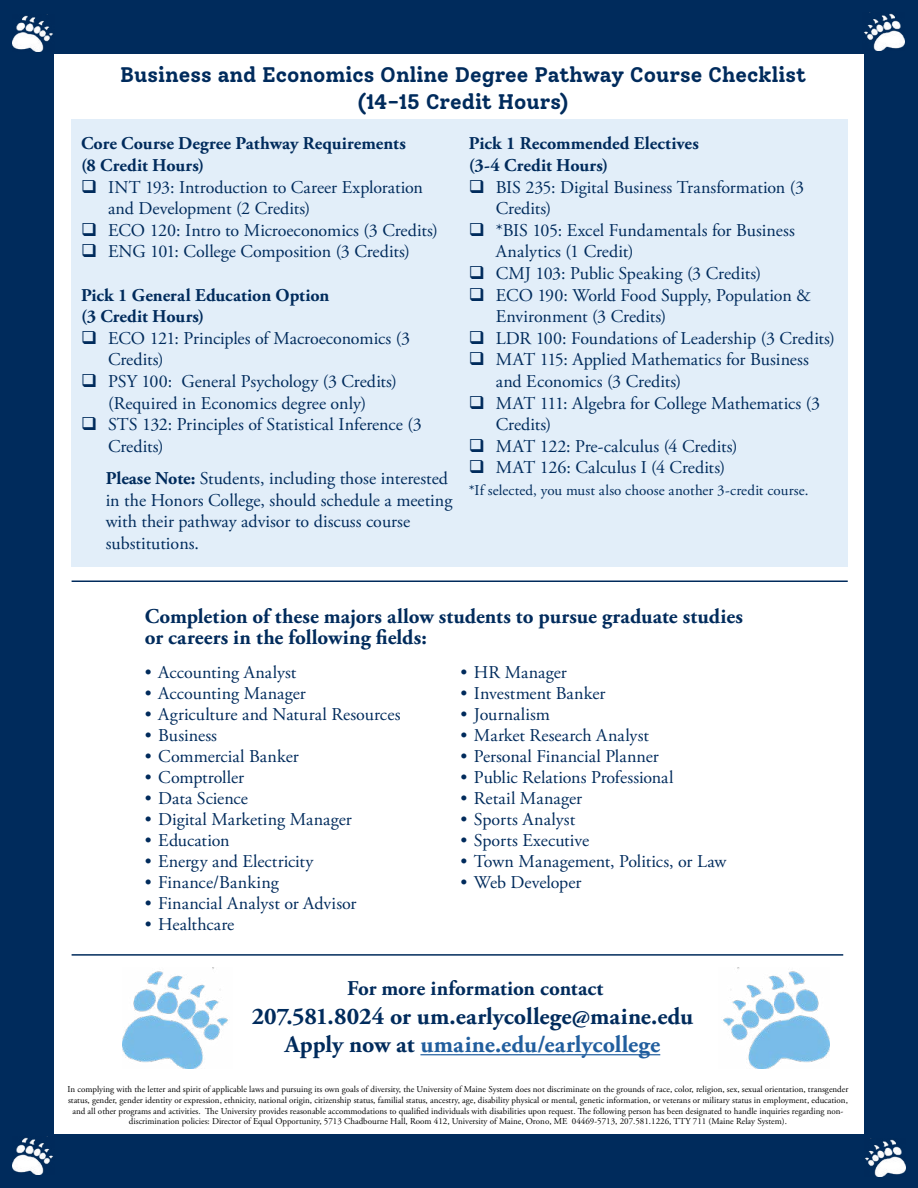
<style>
.page{position:relative;width:918px;height:1188px;background:#fff}
.page>*{position:absolute;margin:0;border:0;box-sizing:border-box;transform-origin:0 0}
.t1{font:700 24px/28.8px "Adobe Garamond Pro";color:#002b5c;text-align:center}
.t2{font:700 21px/21px "Adobe Garamond Pro";color:#002b5c}
.t3{font:700 21px/27px "Solway";color:#002b5c;text-align:center}
.t4{font:18px/21.6px "Adobe Garamond Pro";color:#002b5c}
.t5{font:700 18px/21.6px "Adobe Garamond Pro";letter-spacing:.005em;color:#002b5c}
.t6{font:15px "Adobe Garamond Pro";letter-spacing:.005em;color:#002b5c}
.t7{font:9px/10.8px "Adobe Garamond Pro";color:#000;text-align:center}
.s1{font-weight:700}
.s2{color:#215e9e}
</style>
<div class="page">
<div style="left:72px;top:120px;width:776px;height:447px;background:#e2eef9"></div>
<div style="left:27px;top:0;width:891px;height:54px;background:#002b5c"></div>
<div style="left:0;top:0;width:54px;height:1188px;background:#002b5c"></div>
<div style="left:864px;top:0;width:54px;height:1188px;background:#002b5c"></div>
<div style="left:0;top:1134px;width:891px;height:54px;background:#002b5c"></div>
<img style="left:864px;top:13px;width:40px;height:38px">
<img style="left:12px;top:14px;width:41px;height:38px">
<img style="left:12px;top:1137px;width:41px;height:38px">
<img style="left:865px;top:1138px;width:41px;height:38px">
<hr style="left:72px;top:580px;width:776px;height:2px;background:#002b5c">
<hr style="left:72px;top:954px;width:771px;height:2px;background:#002b5c">
<img style="left:122px;top:967px;width:106px;height:101px">
<img style="left:723px;top:967px;width:106px;height:101px">
<hr style="left:420px;top:1054px;width:240px;height:1px;background:#215e9e">
<p class="t3" style="left:120px;top:62px;width:688px">Business and Economics Online Degree Pathway Course Checklist (14-15 Credit Hours)</p>
<p class="t5" style="left:81px;top:133px;width:326px">Core Course Degree Pathway Requirements (8 Credit Hours)</p>
<p class="t4" style="left:108px;top:177px;width:331px">INT 193: Introduction to Career Exploration and Development (2 Credits)<br>ECO 120: Intro to Microeconomics (3 Credits)<br>ENG 101: College Composition (3 Credits)</p>
<p class="t5" style="left:81px;top:284px;width:250px">Pick 1 General Education Option (3 Credit Hours)</p>
<p class="t4" style="left:108px;top:328px;width:315px">ECO 121: Principles of Macroeconomics (3<br>Credits)<br>PSY 100: General Psychology (3 Credits) (Required in Economics degree only)<br>STS 132: Principles of Statistical Inference (3<br>Credits)</p>
<p class="t4" style="left:106px;top:468px;width:348px"><span class="s1">Please Note:</span> Students, including those interested in the Honors College, should schedule a meeting with their pathway advisor to discuss course substitutions.</p>
<p class="t5" style="left:469px;top:133px;width:232px">Pick 1 Recommended Electives (3-4 Credit Hours)</p>
<p class="t4" style="left:496px;top:177px;width:341px">BIS 235: Digital Business Transformation (3<br>Credits)<br>*BIS 105: Excel Fundamentals for Business<br>Analytics (1 Credit)<br>CMJ 103: Public Speaking (3 Credits)<br>ECO 190: World Food Supply, Population &amp;<br>Environment (3 Credits)<br>LDR 100: Foundations of Leadership (3 Credits)<br>MAT 115: Applied Mathematics for Business and Economics (3 Credits)<br>MAT 111: Algebra for College Mathematics (3<br>Credits)<br>MAT 122: Pre-calculus (4 Credits)<br>MAT 126: Calculus I (4 Credits)</p>
<p class="t6" style="left:469px;top:481px;width:341px">*If selected, you must also choose another 3-credit course.</p>
<p class="t2" style="left:145px;top:606px;width:600px">Completion of these majors allow students to pursue graduate studies or careers in the following fields:</p>
<p class="t4" style="left:145px;top:662px;width:153px">• Accounting Analyst</p>
<p class="t4" style="left:145px;top:683px;width:163px">• Accounting Manager</p>
<p class="t4" style="left:145px;top:704px;width:257px">• Agriculture and Natural Resources</p>
<p class="t4" style="left:145px;top:725px;width:74px">• Business</p>
<p class="t4" style="left:145px;top:746px;width:156px">• Commercial Banker</p>
<p class="t4" style="left:145px;top:767px;width:101px">• Comptroller</p>
<p class="t4" style="left:145px;top:788px;width:105px">• Data Science</p>
<p class="t4" style="left:145px;top:809px;width:209px">• Digital Marketing Manager</p>
<p class="t4" style="left:145px;top:830px;width:86px">• Education</p>
<p class="t4" style="left:145px;top:851px;width:170px">• Energy and Electricity</p>
<p class="t4" style="left:145px;top:872px;width:136px">• Finance/Banking</p>
<p class="t4" style="left:145px;top:893px;width:213px">• Financial Analyst or Advisor</p>
<p class="t4" style="left:145px;top:914px;width:91px">• Healthcare</p>
<p class="t4" style="left:460px;top:662px;width:108px">• HR Manager</p>
<p class="t4" style="left:460px;top:683px;width:147px">• Investment Banker</p>
<p class="t4" style="left:460px;top:704px;width:91px">• Journalism</p>
<p class="t4" style="left:460px;top:725px;width:190px">• Market Research Analyst</p>
<p class="t4" style="left:460px;top:746px;width:200px">• Personal Financial Planner</p>
<p class="t4" style="left:460px;top:767px;width:215px">• Public Relations Professional</p>
<p class="t4" style="left:460px;top:788px;width:123px">• Retail Manager</p>
<p class="t4" style="left:460px;top:809px;width:116px">• Sports Analyst</p>
<p class="t4" style="left:460px;top:830px;width:130px">• Sports Executive</p>
<p class="t4" style="left:460px;top:851px;width:267px">• Town Management, Politics, or Law</p>
<p class="t4" style="left:460px;top:872px;width:122px">• Web Developer</p>
<p class="t2" style="left:347px;top:978px;width:258px">For more information contact</p>
<h1 class="t1" style="left:252px;top:1002px;width:443px">207.581.8024 or um.earlycollege@maine.edu<br>Apply now at <span class="s2">umaine.edu/earlycollege</span></h1>
<p class="t7" style="left:68px;top:1084px;width:782px">In complying with the letter and spirit of applicable laws and pursuing its own goals of diversity, the University of Maine System does not discriminate on the grounds of race, color, religion, sex, sexual orientation, transgender status, gender, gender identity or expression, ethnicity, national origin, citizenship status, familial status, ancestry, age, disability physical or mental, genetic information, or veterans or military status in employment, education, and all other programs and activities. The University provides reasonable accommodations to qualified individuals with disabilities upon request. The following person has been designated to handle inquiries regarding non&shy;discrimination policies: Director of Equal Opportunity, 5713 Chadbourne Hall, Room 412, University of Maine, Orono, ME 04469-5713, 207.581.1226, TTY 711 (Maine Relay System).</p>
</div>
